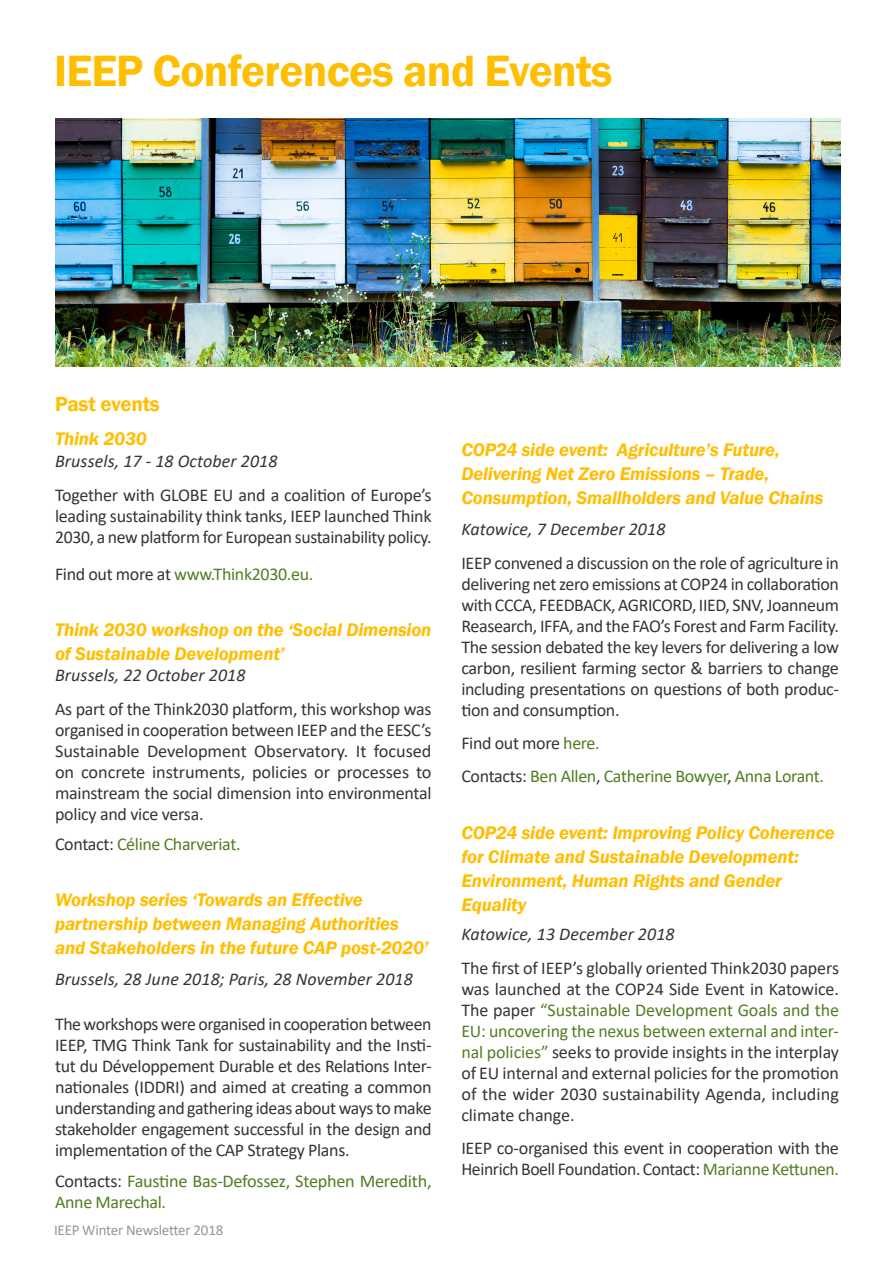
<style>
.page{position:relative;width:893px;height:1263px;background:#fff}
.page>*{position:absolute;margin:0;border:0;box-sizing:border-box;transform-origin:0 0}
.Article_heading{font:600 45px "Franklin Gothic";letter-spacing:-.015em;color:#ffbe00}
.t1{font:600 21px "Franklin Gothic";letter-spacing:-.01em;color:#ffbe00}
.t2{font:italic 600 18.75px/24px "Franklin Gothic";letter-spacing:-.01em;color:#ffbe00}
.Body{font:18px/21px "Calibri";letter-spacing:-.02em;color:#363536;text-align:justify}
.Body-2{font:18px/21px "Calibri";letter-spacing:-.02em;color:#527d23}
.Body-3{font:italic 18px "Calibri";letter-spacing:.005em;color:#363536}
.t3{font:15px "Calibri";letter-spacing:-.015em;color:#94969b}
.s1{color:#363536}
.s2{color:#527d23}
</style>
<div class="page">
<img style="left:55px;top:119px;width:785px;height:247px">
<p class="Article_heading" style="left:54px;top:43px;width:560px">IEEP Conferences and Events</p>
<p class="t1" style="left:55px;top:391px;width:106px">Past events</p>
<p class="t2" style="left:55px;top:426px;width:93px">Think 2030</p>
<p class="Body-3" style="left:55px;top:449px;width:224px">Brussels, 17 - 18 October 2018</p>
<p class="Body" style="left:55px;top:484px;width:378px">Together with GLOBE EU and a coalition of Europe’s leading sustainability think tanks, IEEP launched Think 2030, a new platform for European sustainability policy.</p>
<p class="Body-2" style="left:55px;top:563px;width:260px"><span class="s1">Find out more at</span> www.Think2030.eu.</p>
<p class="t2" style="left:55px;top:618px;width:378px">Think 2030 workshop on the ‘Social Dimension of Sustainable Development’</p>
<p class="Body-3" style="left:55px;top:663px;width:192px">Brussels, 22 October 2018</p>
<p class="Body" style="left:55px;top:698px;width:378px">As part of the Think2030 platform, this workshop was organised in cooperation between IEEP and the EESC’s Sustainable Development Observatory. It focused on concrete instruments, policies or processes to mainstream the social dimension into environmental policy and vice versa.</p>
<p class="Body-2" style="left:55px;top:833px;width:187px"><span class="s1">Contact:</span> Céline Charveriat.</p>
<p class="t2" style="left:55px;top:888px;width:375px">Workshop series ‘Towards an Effective partnership between Managing Authorities and Stakeholders in the future CAP post-2020’</p>
<p class="Body-3" style="left:55px;top:966px;width:359px">Brussels, 28 June 2018; Paris, 28 November 2018</p>
<p class="Body" style="left:55px;top:1013px;width:378px">The workshops were organised in cooperation between IEEP, TMG Think Tank for sustainability and the Insti&shy;tut du Développement Durable et des Relations Inter&shy;nationales (IDDRI) and aimed at creating a common understanding and gathering ideas about ways to make stakeholder engagement successful in the design and implementation of the CAP Strategy Plans.</p>
<p class="Body-2" style="left:55px;top:1170px;width:378px"><span class="s1">Contacts:</span> Faustine Bas-Defossez, Stephen Meredith,<br>Anne Marechal.</p>
<p class="t3" style="left:54px;top:1220px;width:171px">IEEP Winter Newsletter 2018</p>
<p class="t2" style="left:461px;top:438px;width:364px">COP24 side event: Agriculture’s Future,<br>Delivering Net Zero Emissions – Trade,<br>Consumption, Smallholders and Value Chains</p>
<p class="Body-3" style="left:461px;top:516px;width:206px">Katowice, 7 December 2018</p>
<p class="Body" style="left:461px;top:552px;width:379px">IEEP convened a discussion on the role of agriculture in delivering net zero emissions at COP24 in collaboration with CCCA, FEEDBACK, AGRICORD, IIED, SNV, Joanneum Reasearch, IFFA, and the FAO’s Forest and Farm Facility.<br>The session debated the key levers for delivering a low carbon, resilient farming sector &amp; barriers to change including presentations on questions of both produc&shy;tion and consumption.</p>
<p class="Body" style="left:461px;top:732px;width:140px">Find out more <span class="s2">here.</span></p>
<p class="Body-2" style="left:461px;top:765px;width:364px"><span class="s1">Contacts:</span> Ben Allen<span class="s1">,</span> Catherine Bowyer<span class="s1">,</span> Anna Lorant.</p>
<p class="t2" style="left:461px;top:820px;width:375px">COP24 side event: Improving Policy Coherence for Climate and Sustainable Development:<br>Environment, Human Rights and Gender Equality</p>
<p class="Body-3" style="left:461px;top:921px;width:215px">Katowice, 13 December 2018</p>
<p class="Body" style="left:461px;top:957px;width:379px">The first of IEEP’s globally oriented Think2030 papers was launched at the COP24 Side Event in Katowice.<br>The paper <span class="s2">“Sustainable Development Goals and the EU: uncovering the nexus between external and inter&shy;nal policies”</span> seeks to provide insights in the interplay of EU internal and external policies for the promotion of the wider 2030 sustainability Agenda, including climate change.</p>
<p class="Body" style="left:461px;top:1137px;width:379px">IEEP co-organised this event in cooperation with the<br>Heinrich Boell Foundation. Contact: <span class="s2">Marianne Kettunen.</span></p>
</div>
